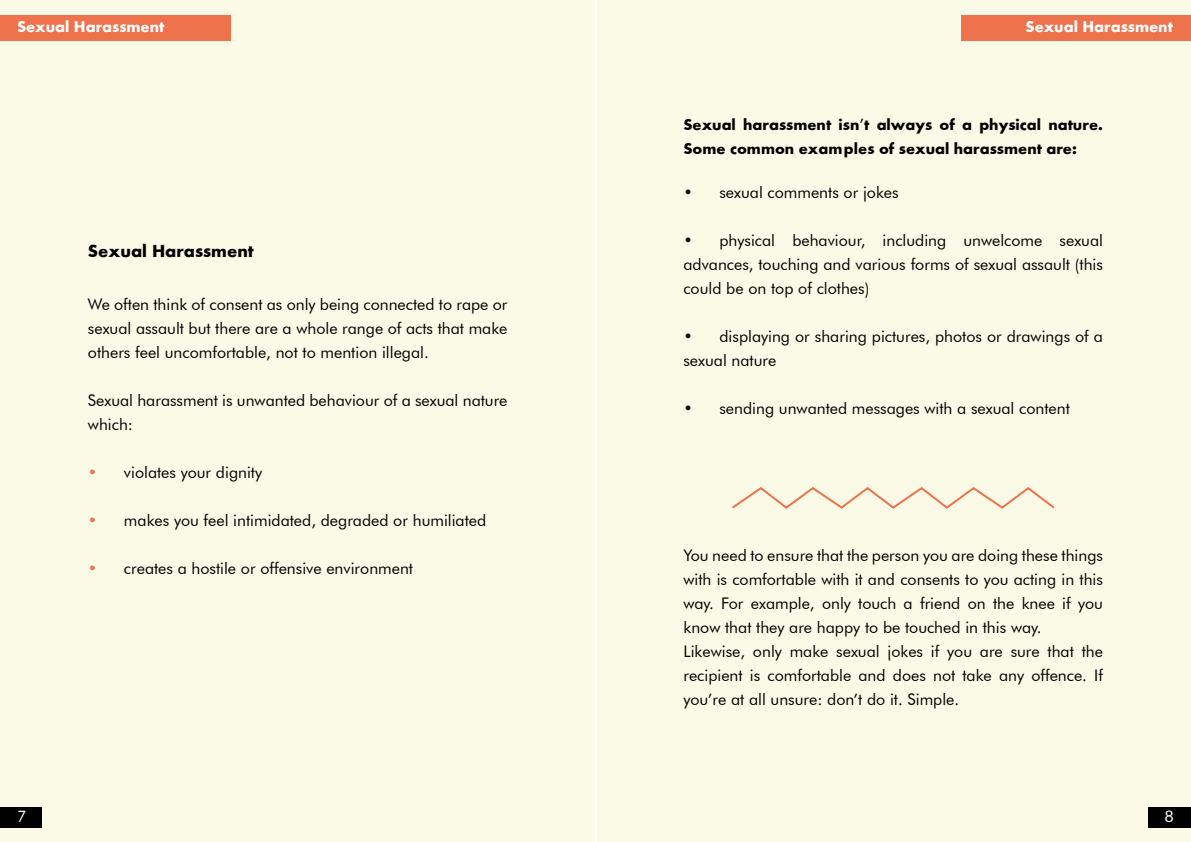
<style>
.page{position:relative;width:1191px;height:842px;background:#fbfae6}
.page>*{position:absolute;margin:0;border:0;box-sizing:border-box;transform-origin:0 0}
.t1{font:700 18px "Futura";color:#000}
.t2{font:16px/24px "Futura BT";color:#000}
.t3{font:700 16px/24px "Futura";color:#000}
.t4{font:700 16px "Futura";color:#fff}
.t5{font:16px "Futura BT";color:#fff}
.s1{color:#ee724b}
.s2{font-family:"Futura BT";font-weight:400}
</style>
<div class="page">
<div style="left:0;top:807px;width:42px;height:21px;background:#000"></div>
<div style="left:1147px;top:807px;width:44px;height:21px;background:#000"></div>
<div style="left:0;top:15px;width:231px;height:26px;background:#ee724b"></div>
<div style="left:961px;top:15px;width:230px;height:26px;background:#ee724b"></div>
<hr style="left:594px;top:0;width:2px;height:842px;background:#fff">
<svg style="left:732px;top:487px;width:323px;height:22px"></svg>
<p class="t4" style="left:17px;top:20px;width:149px">Sexual Harassment</p>
<p class="t4" style="left:1025px;top:20px;width:149px">Sexual Harassment</p>
<p class="t1" style="left:88px;top:243px;width:167px">Sexual Harassment</p>
<p class="t2" style="left:88px;top:292px;width:421px;text-align:justify">We often think of consent as only being connected to rape or sexual assault but there are a whole range of acts that make others feel uncomfortable, not to mention illegal.</p>
<p class="t2" style="left:88px;top:388px;width:421px">Sexual harassment is unwanted behaviour of a sexual nature which:</p>
<p class="t2" style="left:88px;top:460px;width:176px"><span class="s1">•</span> violates your dignity</p>
<p class="t2" style="left:88px;top:508px;width:400px"><span class="s1">•</span> makes you feel intimidated, degraded or humiliated</p>
<p class="t2" style="left:88px;top:556px;width:327px"><span class="s1">•</span> creates a hostile or offensive environment</p>
<p class="t3" style="left:683px;top:114px;width:421px">Sexual harassment isn<span class="s2">’</span>t always of a physical nature.<br>Some common examples of sexual harassment are:</p>
<p class="t2" style="left:683px;top:180px;width:217px">• sexual comments or jokes</p>
<p class="t2" style="left:683px;top:228px;width:421px;text-align:justify">• physical behaviour, including unwelcome sexual advances, touching and various forms of sexual assault (this could be on top of clothes)</p>
<p class="t2" style="left:683px;top:324px;width:421px">• displaying or sharing pictures, photos or drawings of a sexual nature</p>
<p class="t2" style="left:683px;top:396px;width:388px">• sending unwanted messages with a sexual content</p>
<p class="t2" style="left:683px;top:543px;width:421px">You need to ensure that the person you are doing these things with is comfortable with it and consents to you acting in this way. For example, only touch a friend on the knee if you know that they are happy to be touched in this way.<br>Likewise, only make sexual jokes if you are sure that the recipient is comfortable and does not take any offence. If you’re at all unsure: don’t do it. Simple.</p>
<p class="t5" style="left:17px;top:807px;width:11px">7</p>
<p class="t5" style="left:1164px;top:807px;width:11px">8</p>
</div>
